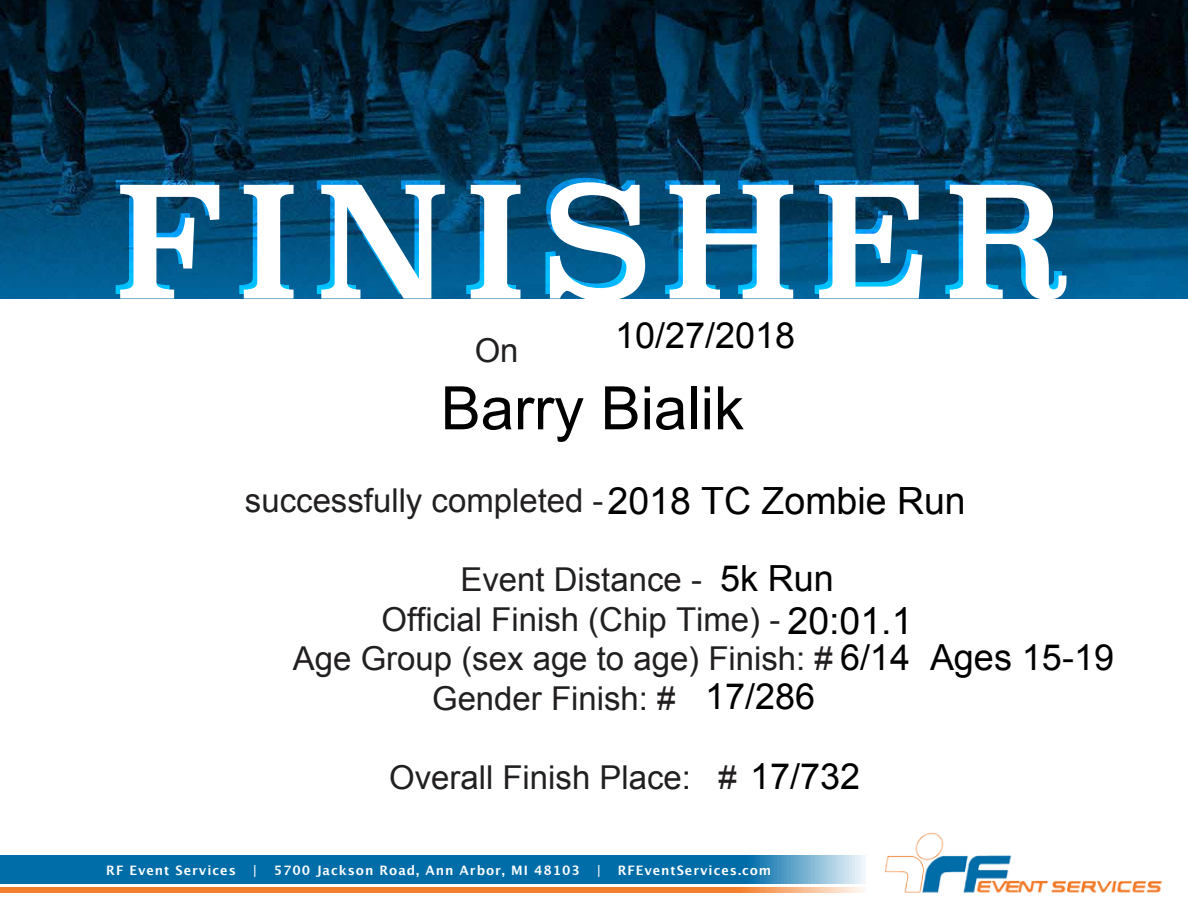
<style>
.page{position:relative;width:1188px;height:918px;background:#fff}
.page>*{position:absolute;margin:0;border:0;box-sizing:border-box;transform-origin:0 0}
.t1{font:153px "Superclarendon";letter-spacing:.1em;color:#fff}
.t2{font:60px "Arial";color:#000}
.t3{font:37.5px "Arial";color:#000}
.t4{font:36px "Arial";color:#000}
.t5{font:32.85px "Arial";color:#221f20}
.t6{font:700 13.05px "Lucida Grande";letter-spacing:.075em;color:#fff}
.s1{font-size:36px;color:#000}
</style>
<div class="page">
<img style="left:0;top:0;width:1188px;height:298px">
<img style="left:884px;top:832px;width:278px;height:61px">
<svg style="left:0;top:856px;width:865px;height:27px;background:#1076ae"></svg>
<svg style="left:0;top:887px;width:865px;height:5px;background:#f48739"></svg>
<h1 class="t1" style="left:110px;top:135px;width:957px">FINISHER</h1>
<p class="t5" style="left:475px;top:328px;width:45px">On</p>
<p class="t4" style="left:615px;top:315px;width:182px">10/27/2018</p>
<h2 class="t2" style="left:441px;top:375px;width:305px">Barry Bialik</h2>
<p class="t3" style="left:608px;top:480px;width:360px">2018 TC Zombie Run</p>
<p class="t5" style="left:245px;top:479px;width:360px">successfully completed -</p>
<p class="t4" style="left:720px;top:558px;width:116px">5k Run</p>
<p class="t5" style="left:460px;top:558px;width:243px">Event Distance -</p>
<p class="t5" style="left:382px;top:598px;width:400px">Official Finish (Chip Time) -</p>
<p class="t5" style="left:293px;top:637px;width:619px">Age Group (sex age to age) Finish: # <span class="s1">6/14</span></p>
<p class="t5" style="left:432px;top:677px;width:245px">Gender Finish: #</p>
<p class="t3" style="left:788px;top:600px;width:127px">20:01.1</p>
<p class="t4" style="left:705px;top:677px;width:112px">17/286</p>
<p class="t5" style="left:389px;top:756px;width:472px">Overall Finish Place: # <span class="s1">17/732</span></p>
<p class="t4" style="left:930px;top:638px;width:186px">Ages 15-19</p>
<p class="t6" style="left:106px;top:860px;width:131px">RF Event Services</p>
<p class="t6" style="left:252px;top:860px;width:6px">|</p>
<p class="t6" style="left:274px;top:860px;width:308px">5700 Jackson Road, Ann Arbor, MI 48103</p>
<p class="t6" style="left:596px;top:860px;width:6px">|</p>
<p class="t6" style="left:618px;top:860px;width:155px">RFEventServices.com</p>
</div>
